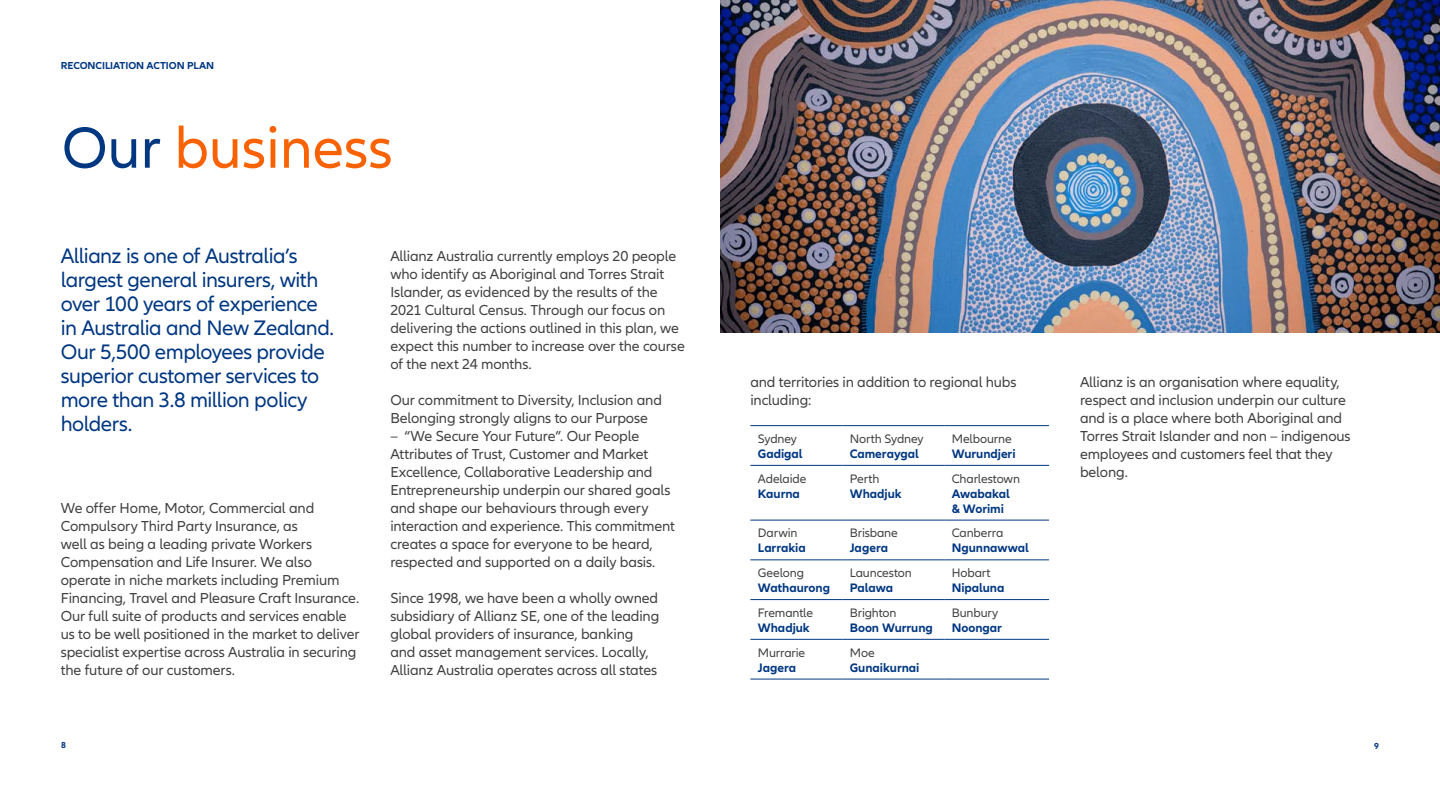
<style>
.page{position:relative;width:1440px;height:810px;background:#fff}
.page>*{position:absolute;margin:0;border:0;box-sizing:border-box;transform-origin:0 0}
.t1{font:60px "Allianz Neo";color:#f86200}
.Subheadline___CTA_15{font:21.75px/24px "Allianz Neo";letter-spacing:-.02em;color:#003781}
.Copy_10_13pt{font:15px/18px "Allianz Neo";letter-spacing:-.01em;color:#414141}
.Copy_10_13pt_copy{font:700 12.75px/15px "Allianz Neo";letter-spacing:-.005em;color:#003781}
.Copy_10_13pt_copy-2{font:12.75px/15px "Allianz Neo";letter-spacing:-.01em;color:#414141}
.t2{font:700 10.5px "Allianz Neo";letter-spacing:-.005em;color:#003781}
.t3{font:700 9px "Allianz Neo";color:#003781}
.s1{color:#003781}
.s2{font-weight:400;color:#414141}
.s3{font-weight:700;color:#003781}
</style>
<div class="page">
<hr style="left:750px;top:520px;width:92px;height:1px;background:#003781">
<hr style="left:842px;top:520px;width:102px;height:1px;background:#003781">
<hr style="left:944px;top:520px;width:105px;height:1px;background:#003781">
<hr style="left:750px;top:559px;width:92px;height:1px;background:#003781">
<hr style="left:842px;top:559px;width:102px;height:1px;background:#003781">
<hr style="left:944px;top:559px;width:105px;height:1px;background:#003781">
<hr style="left:750px;top:599px;width:92px;height:1px;background:#003781">
<hr style="left:842px;top:599px;width:102px;height:1px;background:#003781">
<hr style="left:944px;top:599px;width:105px;height:1px;background:#003781">
<hr style="left:750px;top:639px;width:92px;height:1px;background:#003781">
<hr style="left:842px;top:639px;width:102px;height:1px;background:#003781">
<hr style="left:944px;top:639px;width:105px;height:1px;background:#003781">
<hr style="left:750px;top:679px;width:92px;height:1px;background:#003781">
<hr style="left:842px;top:679px;width:102px;height:1px;background:#003781">
<hr style="left:944px;top:679px;width:105px;height:1px;background:#003781">
<hr style="left:750px;top:425px;width:92px;height:1px;background:#003781">
<hr style="left:842px;top:425px;width:102px;height:1px;background:#003781">
<hr style="left:944px;top:425px;width:105px;height:1px;background:#003781">
<hr style="left:750px;top:465px;width:92px;height:1px;background:#003781">
<hr style="left:842px;top:465px;width:102px;height:1px;background:#003781">
<hr style="left:944px;top:465px;width:105px;height:1px;background:#003781">
<img style="left:720px;top:0;width:720px;height:332px">
<p class="t2" style="left:61px;top:59px;width:155px">RECONCILIATION ACTION PLAN</p>
<p class="t1" style="left:62px;top:114px;width:332px"><span class="s1">Our</span> business</p>
<p class="Subheadline___CTA_15" style="left:61px;top:244px;width:275px">Allianz is one of Australia’s largest general insurers, with over 100 years of experience in Australia and New Zealand.<br>Our 5,500 employees provide superior customer services to more than 3.8 million policy holders.</p>
<p class="Copy_10_13pt" style="left:61px;top:499px;width:300px">We offer Home, Motor, Commercial and Compulsory Third Party Insurance, as<br>well as being a leading private Workers Compensation and Life Insurer. We also operate in niche markets including Premium Financing, Travel and Pleasure Craft Insurance.<br>Our full suite of products and services enable us to be well positioned in the market to deliver specialist expertise across Australia in securing the future of our customers.</p>
<p class="Copy_10_13pt" style="left:390px;top:247px;width:296px">Allianz Australia currently employs 20 people who identify as Aboriginal and Torres Strait Islander, as evidenced by the results of the 2021 Cultural Census. Through our focus on delivering the actions outlined in this plan, we expect this number to increase over the course of the next 24 months.</p>
<p class="Copy_10_13pt" style="left:390px;top:391px;width:273px">Our commitment to Diversity, Inclusion and<br>Belonging strongly aligns to our Purpose</p>
<p class="Copy_10_13pt" style="left:390px;top:427px;width:286px">– “We Secure Your Future”. Our People Attributes of Trust, Customer and Market Excellence, Collaborative Leadership and Entrepreneurship underpin our shared goals and shape our behaviours through every interaction and experience. This commitment creates a space for everyone to be heard, respected and supported on a daily basis.</p>
<p class="Copy_10_13pt" style="left:390px;top:589px;width:270px">Since 1998, we have been a wholly owned subsidiary of Allianz SE, one of the leading global providers of insurance, banking and asset management services. Locally, Allianz Australia operates across all states</p>
<p class="Copy_10_13pt" style="left:750px;top:373px;width:268px">and territories in addition to regional hubs including:</p>
<p class="Copy_10_13pt_copy" style="left:758px;top:431px;width:46px"><span class="s2">Sydney<br></span>Gadigal</p>
<p class="Copy_10_13pt_copy-2" style="left:850px;top:431px;width:75px">North Sydney<br><span class="s3">Cameraygal</span></p>
<p class="Copy_10_13pt_copy" style="left:952px;top:431px;width:65px"><span class="s2">Melbourne<br></span>Wurundjeri</p>
<p class="Copy_10_13pt_copy-2" style="left:758px;top:471px;width:50px">Adelaide<br><span class="s3">Kaurna</span></p>
<p class="Copy_10_13pt_copy" style="left:850px;top:471px;width:53px"><span class="s2">Perth<br></span>Whadjuk</p>
<p class="Copy_10_13pt_copy" style="left:952px;top:471px;width:70px"><span class="s2">Charlestown<br></span>Awabakal &amp; Worimi</p>
<p class="Copy_10_13pt_copy" style="left:758px;top:526px;width:49px"><span class="s2">Darwin<br></span>Larrakia</p>
<p class="Copy_10_13pt_copy-2" style="left:850px;top:526px;width:50px">Brisbane<br><span class="s3">Jagera</span></p>
<p class="Copy_10_13pt_copy" style="left:952px;top:526px;width:79px"><span class="s2">Canberra<br></span>Ngunnawwal</p>
<p class="Copy_10_13pt_copy" style="left:758px;top:566px;width:74px"><span class="s2">Geelong<br></span>Wathaurong</p>
<p class="Copy_10_13pt_copy-2" style="left:850px;top:566px;width:64px">Launceston<br><span class="s3">Palawa</span></p>
<p class="Copy_10_13pt_copy" style="left:952px;top:566px;width:54px"><span class="s2">Hobart<br></span>Nipaluna</p>
<p class="Copy_10_13pt_copy-2" style="left:758px;top:605px;width:57px">Fremantle<br><span class="s3">Whadjuk</span></p>
<p class="Copy_10_13pt_copy" style="left:850px;top:605px;width:85px"><span class="s2">Brighton<br></span>Boon Wurrung</p>
<p class="Copy_10_13pt_copy-2" style="left:952px;top:605px;width:52px">Bunbury<br><span class="s3">Noongar</span></p>
<p class="Copy_10_13pt_copy-2" style="left:758px;top:645px;width:49px">Murrarie<br><span class="s3">Jagera</span></p>
<p class="Copy_10_13pt_copy" style="left:850px;top:645px;width:71px"><span class="s2">Moe<br></span>Gunaikurnai</p>
<p class="Copy_10_13pt" style="left:1080px;top:373px;width:272px">Allianz is an organisation where equality, respect and inclusion underpin our culture and is a place where both Aboriginal and Torres Strait Islander and non – indigenous employees and customers feel that they belong.</p>
<p class="t3" style="left:61px;top:740px;width:6px">8</p>
<p class="t3" style="left:1374px;top:741px;width:6px">9</p>
</div>
